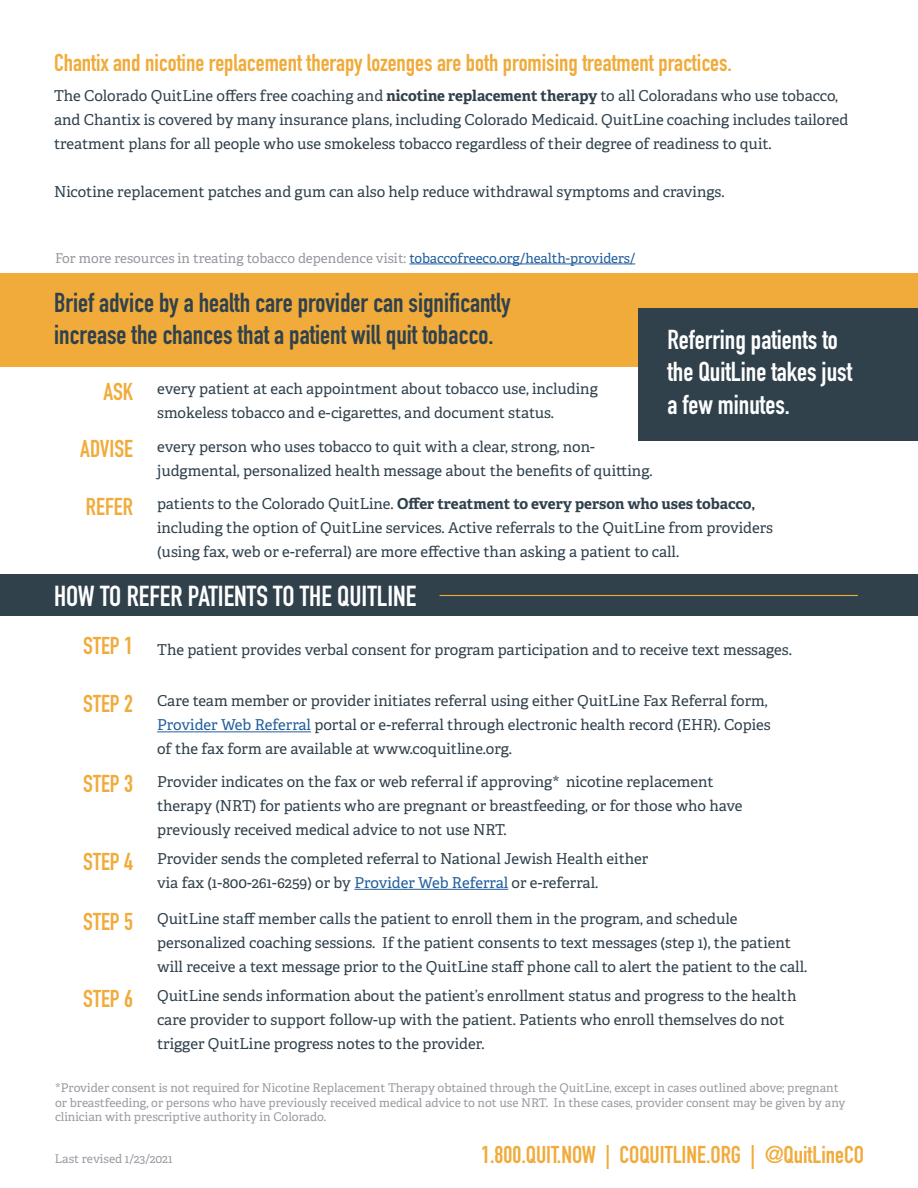
<style>
.page{position:relative;width:918px;height:1188px;background:#fff}
.page>*{position:absolute;margin:0;border:0;box-sizing:border-box;transform-origin:0 0}
.t1{font:700 28.5px "DIN Condensed";color:#fff}
.t2{font:700 27px/32.4px "DIN Condensed";color:#30414c}
.t3{font:700 27px/32.4px "DIN Condensed";color:#fff}
.t4{font:700 24px "DIN Condensed";color:#f0ab3b}
.t5{font:15px/24px "Adelle PE";color:#30414c}
.t6{font:13.5px "Adelle PE";color:#9a979f}
.t7{font:12px/14.4px "Adelle PE";color:#9c9aa2}
.s1{font-weight:700}
.s2{color:#215e9e}
</style>
<div class="page">
<div style="left:0;top:273px;width:918px;height:93px;background:#f0ab3b"></div>
<hr style="left:157px;top:731px;width:154px;height:1px;background:#215e9e">
<hr style="left:354px;top:889px;width:154px;height:1px;background:#215e9e">
<div style="left:638px;top:308px;width:280px;height:133px;background:#30414c"></div>
<div style="left:0;top:574px;width:918px;height:42px;background:#30414c"></div>
<hr style="left:440px;top:595px;width:418px;height:1px;background:#f0ab3b">
<hr style="left:409px;top:264px;width:226px;height:1px;background:#215e9e">
<h3 class="t4" style="left:54px;top:47px;width:680px">Chantix and nicotine replacement therapy lozenges are both promising treatment practices.</h3>
<p class="t5" style="left:54px;top:83px;width:796px">The Colorado QuitLine offers free coaching and <span class="s1">nicotine replacement therapy</span> to all Coloradans who use tobacco, and Chantix is covered by many insurance plans, including Colorado Medicaid. QuitLine coaching includes tailored treatment plans for all people who use smokeless tobacco regardless of their degree of readiness to quit.</p>
<p class="t5" style="left:54px;top:179px;width:672px">Nicotine replacement patches and gum can also help reduce withdrawal symptoms and cravings.</p>
<p class="t6" style="left:55px;top:248px;width:582px">For more resources in treating tobacco dependence visit: <span class="s2">tobaccofreeco.org/health-providers/</span></p>
<h2 class="t2" style="left:54px;top:286px;width:458px">Brief advice by a health care provider can significantly increase the chances that a patient will quit tobacco.</h2>
<p class="t5" style="left:157px;top:376px;width:442px">every patient at each appointment about tobacco use, including smokeless tobacco and e-cigarettes, and document status.</p>
<h3 class="t4" style="left:103px;top:375px;width:31px">ASK</h3>
<h3 class="t4" style="left:80px;top:433px;width:54px">ADVISE</h3>
<p class="t5" style="left:157px;top:434px;width:497px">every person who uses tobacco to quit with a clear, strong, non&shy;judgmental, personalized health message about the benefits of quitting.</p>
<h2 class="t3" style="left:667px;top:323px;width:186px">Referring patients to the QuitLine takes just a few minutes.</h2>
<h3 class="t4" style="left:86px;top:491px;width:49px">REFER</h3>
<p class="t5" style="left:157px;top:491px;width:618px">patients to the Colorado QuitLine. <span class="s1">Offer treatment to every person who uses tobacco, </span>including the option of QuitLine services. Active referrals to the QuitLine from providers (using fax, web or e-referral) are more effective than asking a patient to call.</p>
<h1 class="t1" style="left:54px;top:577px;width:364px">HOW TO REFER PATIENTS TO THE QUITLINE</h1>
<h3 class="t4" style="left:83px;top:630px;width:51px">STEP 1</h3>
<h3 class="t4" style="left:83px;top:688px;width:51px">STEP 2</h3>
<h3 class="t4" style="left:83px;top:768px;width:51px">STEP 3</h3>
<h3 class="t4" style="left:83px;top:845px;width:51px">STEP 4</h3>
<h3 class="t4" style="left:83px;top:906px;width:51px">STEP 5</h3>
<h3 class="t4" style="left:83px;top:982px;width:51px">STEP 6</h3>
<p class="t5" style="left:157px;top:637px;width:636px">The patient provides verbal consent for program participation and to receive text messages.</p>
<p class="t5" style="left:157px;top:688px;width:615px">Care team member or provider initiates referral using either QuitLine Fax Referral form,<br><span class="s2">Provider Web Referral</span> portal or e-referral through electronic health record (EHR). Copies of the fax form are available at www.coquitline.org.</p>
<p class="t5" style="left:157px;top:769px;width:587px">Provider indicates on the fax or web referral if approving* nicotine replacement therapy (NRT) for patients who are pregnant or breastfeeding, or for those who have previously received medical advice to not use NRT.</p>
<p class="t5" style="left:157px;top:846px;width:493px">Provider sends the completed referral to National Jewish Health either via fax (1-800-261-6259) or by <span class="s2">Provider Web Referral</span> or e-referral.</p>
<p class="t5" style="left:157px;top:907px;width:652px">QuitLine staff member calls the patient to enroll them in the program, and schedule personalized coaching sessions. If the patient consents to text messages (step 1), the patient will receive a text message prior to the QuitLine staff phone call to alert the patient to the call.</p>
<p class="t5" style="left:157px;top:983px;width:641px">QuitLine sends information about the patient’s enrollment status and progress to the health care provider to support follow-up with the patient. Patients who enroll themselves do not trigger QuitLine progress notes to the provider.</p>
<p class="t7" style="left:55px;top:1080px;width:792px">*Provider consent is not required for Nicotine Replacement Therapy obtained through the QuitLine, except in cases outlined above; pregnant or breastfeeding, or persons who have previously received medical advice to not use NRT. In these cases, provider consent may be given by any clinician with prescriptive authority in Colorado.</p>
<p class="t7" style="left:55px;top:1151px;width:119px">Last revised 1/23/2021</p>
<h3 class="t4" style="left:481px;top:1139px;width:384px">1.800.QUIT.NOW | COQUITLINE.ORG | @QuitLineCO</h3>
</div>
